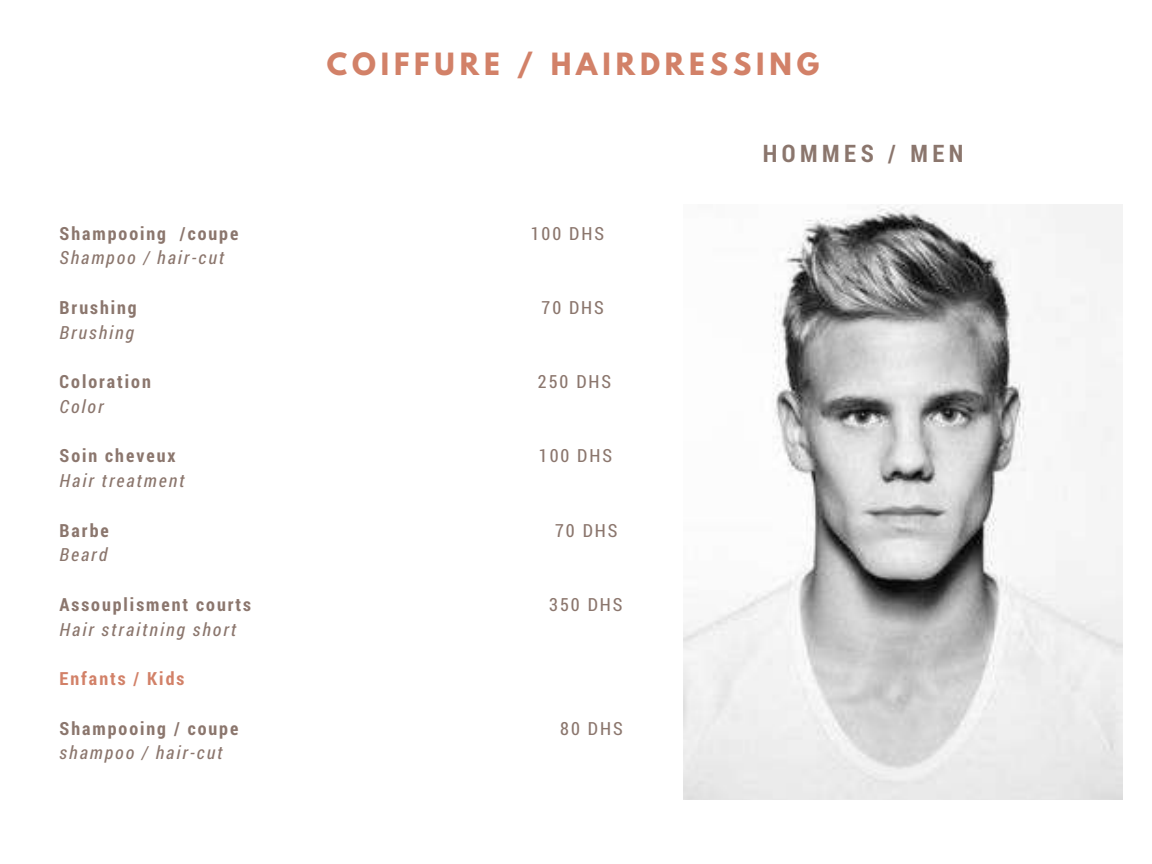
<style>
.page{position:relative;width:1152px;height:864px;background:#fff}
.page>*{position:absolute;margin:0;border:0;box-sizing:border-box;transform-origin:0 0}
.t1{font:700 27.15px "League Spartan";letter-spacing:.18em;color:#d28168}
.t2{font:700 24.15px "Roboto Condensed";letter-spacing:.19em;color:#8b766d}
.t3{font:700 18.15px "Roboto Condensed";letter-spacing:.11em;color:#8b766d}
.t4{font:italic 18.15px "Roboto Condensed";letter-spacing:.11em;color:#8b766d}
.t5{font:18.15px "Roboto Condensed";letter-spacing:.11em;color:#8b766d}
.t6{font:700 18.15px "Roboto Condensed";letter-spacing:.11em;color:#d28168}
</style>
<div class="page">
<img style="left:684px;top:205px;width:439px;height:595px">
<h1 class="t1" style="left:327px;top:51px;width:494px">COIFFURE / HAIRDRESSING</h1>
<p class="t3" style="left:60px;top:221px;width:180px">Shampooing /coupe</p>
<p class="t5" style="left:531px;top:221px;width:75px">100 DHS</p>
<p class="t4" style="left:60px;top:245px;width:166px">Shampoo / hair-cut</p>
<p class="t3" style="left:60px;top:295px;width:79px">Brushing</p>
<p class="t5" style="left:542px;top:295px;width:64px">70 DHS</p>
<p class="t4" style="left:60px;top:320px;width:76px">Brushing</p>
<p class="t3" style="left:60px;top:369px;width:93px">Coloration</p>
<p class="t5" style="left:538px;top:369px;width:75px">250 DHS</p>
<p class="t4" style="left:60px;top:394px;width:45px">Color</p>
<p class="t3" style="left:60px;top:443px;width:117px">Soin cheveux</p>
<p class="t5" style="left:539px;top:443px;width:75px">100 DHS</p>
<p class="t4" style="left:60px;top:468px;width:127px">Hair treatment</p>
<p class="t3" style="left:60px;top:518px;width:51px">Barbe</p>
<p class="t5" style="left:555px;top:518px;width:64px">70 DHS</p>
<p class="t4" style="left:60px;top:542px;width:49px">Beard</p>
<p class="t3" style="left:60px;top:592px;width:193px">Assouplisment courts</p>
<p class="t5" style="left:549px;top:592px;width:75px">350 DHS</p>
<p class="t4" style="left:60px;top:617px;width:178px">Hair straitning short</p>
<p class="t6" style="left:60px;top:666px;width:126px">Enfants / Kids</p>
<p class="t3" style="left:60px;top:716px;width:180px">Shampooing / coupe</p>
<p class="t5" style="left:560px;top:716px;width:64px">80 DHS</p>
<p class="t4" style="left:60px;top:740px;width:165px">shampoo / hair-cut</p>
<h2 class="t2" style="left:763px;top:137px;width:202px">HOMMES / MEN</h2>
</div>
